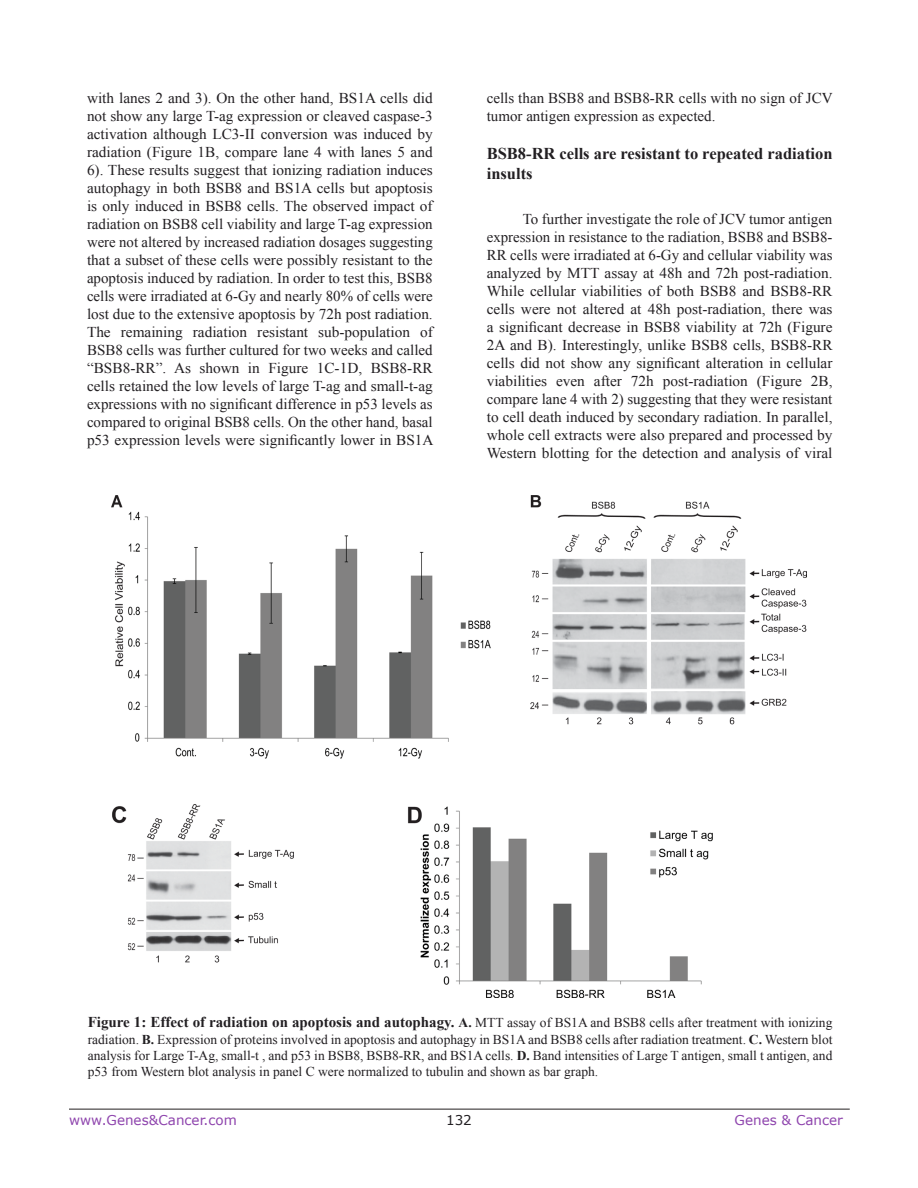
<style>
.page{position:relative;width:918px;height:1188px;background:#fff}
.page>*{position:absolute;margin:0;border:0;box-sizing:border-box;transform-origin:0 0}
.SubHeading{font:700 16.5px/19.8px "Times New Roman";color:#221f22}
.BodyText{font:15px/18px "Times New Roman";color:#221f22;text-align:justify}
.FigureText{font:13.5px/16.2px "Times New Roman";color:#221f22;text-align:justify}
.t1{font:13.5px "Verdana";color:#8e44ad}
.t2{font:13.5px "Verdana";color:#221f22}
.s1{font-weight:700;font-size:15px}
.s2{font-weight:700}
</style>
<div class="page">
<hr style="left:69px;top:1109px;width:781px;height:1px;background:#231f20">
<img style="left:111px;top:496px;width:695px;height:502px">
<p class="BodyText" style="left:87px;top:89px;width:348px">with lanes 2 and 3). On the other hand, BS1A cells did not show any large T-ag expression or cleaved caspase-3 activation although LC3-II conversion was induced by radiation (Figure 1B, compare lane 4 with lanes 5 and 6). These results suggest that ionizing radiation induces autophagy in both BSB8 and BS1A cells but apoptosis is only induced in BSB8 cells. The observed impact of radiation on BSB8 cell viability and large T-ag expression were not altered by increased radiation dosages suggesting that a subset of these cells were possibly resistant to the apoptosis induced by radiation. In order to test this, BSB8 cells were irradiated at 6-Gy and nearly 80% of cells were lost due to the extensive apoptosis by 72h post radiation.<br>The remaining radiation resistant sub-population of BSB8 cells was further cultured for two weeks and called “BSB8-RR”. As shown in Figure 1C-1D, BSB8-RR cells retained the low levels of large T-ag and small-t-ag expressions with no significant difference in p53 levels as compared to original BSB8 cells. On the other hand, basal p53 expression levels were significantly lower in BS1A</p>
<p class="BodyText" style="left:487px;top:89px;width:347px">cells than BSB8 and BSB8-RR cells with no sign of JCV tumor antigen expression as expected.</p>
<p class="SubHeading" style="left:487px;top:143px;width:347px">BSB8-RR cells are resistant to repeated radiation insults</p>
<p class="BodyText" style="left:487px;top:210px;width:347px;text-indent:36px">To further investigate the role of JCV tumor antigen expression in resistance to the radiation, BSB8 and BSB8- RR cells were irradiated at 6-Gy and cellular viability was analyzed by MTT assay at 48h and 72h post-radiation.<br>While cellular viabilities of both BSB8 and BSB8-RR cells were not altered at 48h post-radiation, there was a significant decrease in BSB8 viability at 72h (Figure 2A and B). Interestingly, unlike BSB8 cells, BSB8-RR cells did not show any significant alteration in cellular viabilities even after 72h post-radiation (Figure 2B, compare lane 4 with 2) suggesting that they were resistant to cell death induced by secondary radiation. In parallel, whole cell extracts were also prepared and processed by Western blotting for the detection and analysis of viral</p>
<p class="FigureText" style="left:88px;top:1015px;width:746px"><span class="s1">Figure 1: Effect of radiation on apoptosis and autophagy.</span> <span class="s2">A.</span> MTT assay of BS1A and BSB8 cells after treatment with ionizing radiation. <span class="s2">B.</span> Expression of proteins involved in apoptosis and autophagy in BS1A and BSB8 cells after radiation treatment. <span class="s2">C.</span> Western blot analysis for Large T-Ag, small-t , and p53 in BSB8, BSB8-RR, and BS1A cells. <span class="s2">D.</span> Band intensities of Large T antigen, small t antigen, and p53 from Western blot analysis in panel C were normalized to tubulin and shown as bar graph.</p>
<p class="t1" style="left:69px;top:1111px;width:169px">www.Genes&amp;Cancer.com</p>
<p class="t2" style="left:446px;top:1111px;width:27px">132</p>
<p class="t1" style="left:735px;top:1111px;width:110px">Genes &amp; Cancer</p>
</div>
